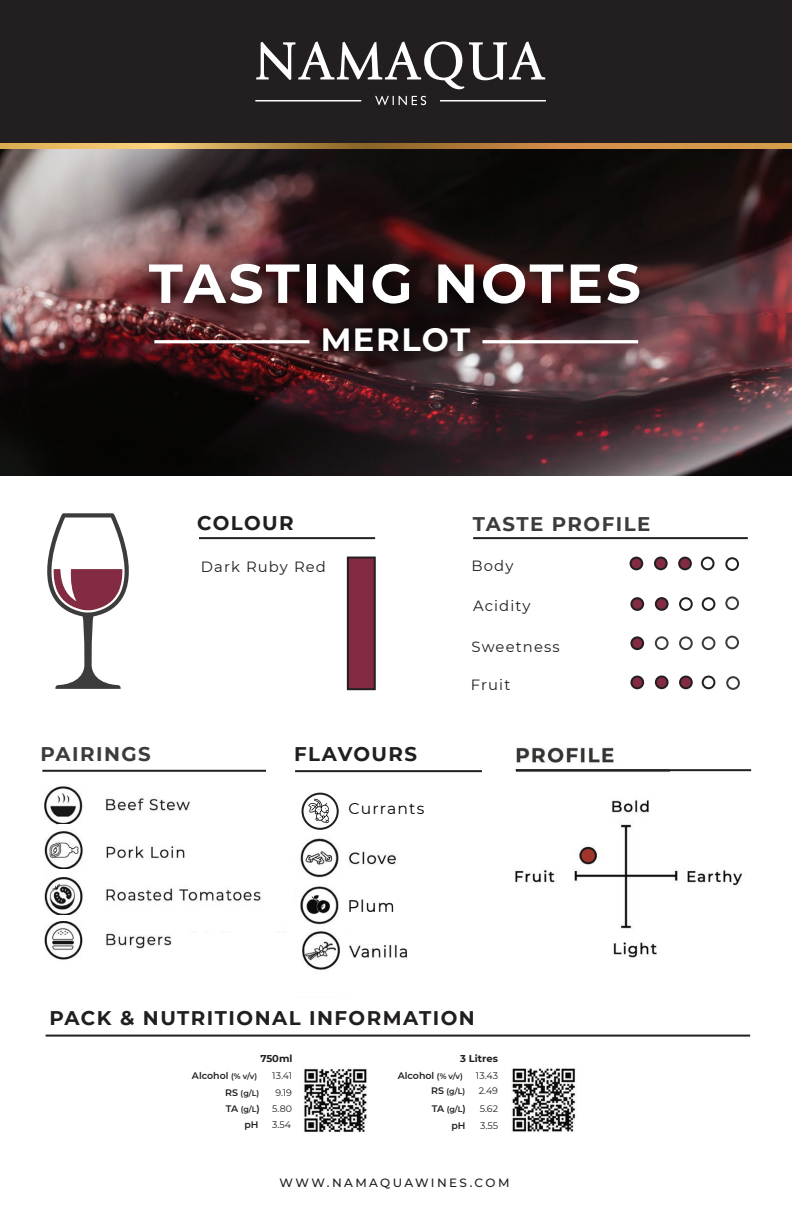
<style>
.page{position:relative;width:792px;height:1224px;background:#fff}
.page>*{position:absolute;margin:0;border:0;box-sizing:border-box;transform-origin:0 0}
.t1{font:700 55px "Montserrat";letter-spacing:.05em;color:#fff}
.t2{font:700 32.2px "Montserrat";letter-spacing:.05em;color:#fff}
.t3{font:700 19.8px "Montserrat";letter-spacing:.075em;color:#211e1e}
.t4{font:700 19.8px "Montserrat";letter-spacing:.075em;color:#3c3c3c}
.t5{font:15.6px "Montserrat";letter-spacing:.075em;color:#050504}
.t6{font:14.8px "Montserrat";letter-spacing:.075em;color:#211e1e}
.t7{font:500 12px "Montserrat";letter-spacing:.2em;color:#211e1e}
.t8{font:700 10px "Montserrat";color:#211e1e}
.t9{font:9.4px "Montserrat";color:#211e1e}
.t10{font:600 9.4px "Montserrat";color:#211e1e}
.t11{font:600 7.8px "Montserrat";color:#211e1e}
.s1{font-size:7.8px}
.s2{font-size:9.4px}
</style>
<div class="page">
<img style="left:0;top:148px;width:792px;height:328px">
<div style="left:0;top:0;width:792px;height:145px;background:#231f20"></div>
<svg style="left:255px;top:96px;width:291px;height:9px"></svg>
<svg style="left:256px;top:41px;width:289px;height:48px"></svg>
<svg style="left:0;top:144px;width:792px;height:4px;background:#c9964c"></svg>
<img style="left:125px;top:236px;width:543px;height:110px">
<hr style="left:473px;top:537px;width:275px;height:2px;background:#231f20">
<svg style="left:47px;top:513px;width:82px;height:176px"></svg>
<div style="left:631px;top:558px;width:11px;height:11px;background:#822b42;border-radius:50%"></div>
<div style="left:630px;top:557px;width:13px;height:13px;border:2px solid #231f20;border-radius:50%"></div>
<div style="left:655px;top:558px;width:12px;height:11px;background:#822b42;border-radius:50%"></div>
<div style="left:654px;top:557px;width:14px;height:13px;border:2px solid #231f20;border-radius:50%"></div>
<div style="left:679px;top:558px;width:12px;height:11px;background:#822b42;border-radius:50%"></div>
<div style="left:678px;top:557px;width:14px;height:13px;border:2px solid #231f20;border-radius:50%"></div>
<div style="left:701px;top:557px;width:14px;height:13px;border:2px solid #231f20;border-radius:50%"></div>
<div style="left:631px;top:598px;width:12px;height:12px;background:#822b42;border-radius:50%"></div>
<div style="left:630px;top:597px;width:14px;height:14px;border:2px solid #231f20;border-radius:50%"></div>
<div style="left:656px;top:598px;width:12px;height:12px;background:#822b42;border-radius:50%"></div>
<div style="left:655px;top:597px;width:14px;height:14px;border:2px solid #231f20;border-radius:50%"></div>
<div style="left:679px;top:597px;width:14px;height:14px;border:2px solid #231f20;border-radius:50%"></div>
<div style="left:702px;top:597px;width:13px;height:14px;border:2px solid #231f20;border-radius:50%"></div>
<div style="left:631px;top:637px;width:12px;height:12px;background:#822b42;border-radius:50%"></div>
<div style="left:630px;top:636px;width:14px;height:14px;border:2px solid #231f20;border-radius:50%"></div>
<div style="left:655px;top:636px;width:14px;height:14px;border:2px solid #3c3c3c;border-radius:50%"></div>
<div style="left:679px;top:636px;width:14px;height:14px;border:2px solid #3c3c3c;border-radius:50%"></div>
<div style="left:702px;top:636px;width:13px;height:14px;border:2px solid #3c3c3c;border-radius:50%"></div>
<div style="left:631px;top:677px;width:12px;height:11px;background:#822b42;border-radius:50%"></div>
<div style="left:630px;top:676px;width:14px;height:13px;border:2px solid #231f20;border-radius:50%"></div>
<div style="left:656px;top:676px;width:12px;height:12px;background:#822b42;border-radius:50%"></div>
<div style="left:655px;top:675px;width:14px;height:14px;border:2px solid #231f20;border-radius:50%"></div>
<div style="left:680px;top:677px;width:12px;height:11px;background:#822b42;border-radius:50%"></div>
<div style="left:679px;top:676px;width:14px;height:13px;border:2px solid #231f20;border-radius:50%"></div>
<div style="left:702px;top:676px;width:13px;height:13px;border:2px solid #231f20;border-radius:50%"></div>
<div style="left:726px;top:676px;width:14px;height:14px;border:2px solid #3c3c3c;border-radius:50%"></div>
<div style="left:725px;top:636px;width:14px;height:13px;border:2px solid #3c3c3c;border-radius:50%"></div>
<div style="left:725px;top:596px;width:14px;height:14px;border:2px solid #3c3c3c;border-radius:50%"></div>
<div style="left:725px;top:557px;width:14px;height:14px;border:2px solid #231f20;border-radius:50%"></div>
<hr style="left:199px;top:537px;width:176px;height:2px;background:#231f20">
<div style="left:347px;top:557px;width:29px;height:133px;background:#822b42;border:2px solid #231f20"></div>
<img style="left:303px;top:307px;width:186px;height:70px">
<img style="left:304px;top:1068px;width:63px;height:64px">
<img style="left:512px;top:1068px;width:64px;height:64px">
<hr style="left:46px;top:1035px;width:704px;height:2px;background:#231f20">
<img style="left:349px;top:851px;width:47px;height:14px">
<hr style="left:42px;top:770px;width:224px;height:2px;background:#231f20">
<img style="left:515px;top:800px;width:228px;height:158px">
<img style="left:516px;top:747px;width:155px;height:25px">
<img style="left:45px;top:786px;width:145px;height:39px">
<img style="left:44px;top:831px;width:141px;height:38px">
<img style="left:44px;top:877px;width:217px;height:38px">
<img style="left:44px;top:921px;width:128px;height:39px">
<div style="left:302px;top:793px;width:37px;height:37px;border:2px solid #211e1e;border-radius:50%"></div>
<svg style="left:308px;top:799px;width:21px;height:24px"></svg>
<img style="left:300px;top:838px;width:39px;height:40px">
<img style="left:300px;top:886px;width:39px;height:39px">
<hr style="left:295px;top:770px;width:187px;height:2px;background:#231f20">
<img style="left:302px;top:931px;width:39px;height:39px">
<hr style="left:516px;top:769px;width:235px;height:2px;background:#231f20">
<img style="left:349px;top:944px;width:59px;height:15px">
<img style="left:349px;top:899px;width:44px;height:13px">
<hr style="left:59px;top:824px;width:17px;height:4px;background:#fff">
<h1 class="t1" style="left:149px;top:244px;width:494px">TASTING NOTES</h1>
<h2 class="t2" style="left:321px;top:316px;width:151px">MERLOT</h2>
<p class="t3" style="left:197px;top:509px;width:98px">COLOUR</p>
<p class="t6" style="left:201px;top:556px;width:127px">Dark Ruby Red</p>
<p class="t4" style="left:41px;top:740px;width:112px">PAIRINGS</p>
<p class="t3" style="left:294px;top:740px;width:125px">FLAVOURS</p>
<p class="t5" style="left:349px;top:797px;width:77px">Currants</p>
<p class="t4" style="left:473px;top:510px;width:179px">TASTE PROFILE</p>
<p class="t6" style="left:472px;top:556px;width:43px">Body</p>
<p class="t6" style="left:473px;top:596px;width:59px">Acidity</p>
<p class="t6" style="left:472px;top:636px;width:90px">Sweetness</p>
<p class="t6" style="left:471px;top:675px;width:41px">Fruit</p>
<p class="t3" style="left:49px;top:1004px;width:427px">PACK &amp; NUTRITIONAL INFORMATION</p>
<p class="t8" style="left:260px;top:1051px;width:34px">750ml</p>
<p class="t10" style="left:192px;top:1069px;width:67px">Alcohol <span class="s1">(% v/v)</span></p>
<p class="t9" style="left:272px;top:1069px;width:22px">13.41</p>
<p class="t11" style="left:225px;top:1087px;width:36px"><span class="s2">RS</span> (g/L)</p>
<p class="t9" style="left:275px;top:1086px;width:18px">9.19</p>
<p class="t11" style="left:226px;top:1103px;width:36px"><span class="s2">TA</span> (g/L<span class="s2">)</span></p>
<p class="t9" style="left:272px;top:1102px;width:21px">5.80</p>
<p class="t10" style="left:244px;top:1118px;width:16px">pH</p>
<p class="t9" style="left:272px;top:1118px;width:20px">3.54</p>
<p class="t8" style="left:460px;top:1051px;width:39px">3 Litres</p>
<p class="t10" style="left:398px;top:1069px;width:67px">Alcohol <span class="s1">(% v/v)</span></p>
<p class="t9" style="left:476px;top:1069px;width:24px">13.43</p>
<p class="t11" style="left:431px;top:1086px;width:36px"><span class="s2">RS</span> (g/L)</p>
<p class="t9" style="left:479px;top:1085px;width:21px">2.49</p>
<p class="t11" style="left:432px;top:1103px;width:36px"><span class="s2">TA</span> (g/L<span class="s2">)</span></p>
<p class="t9" style="left:480px;top:1102px;width:20px">5.62</p>
<p class="t10" style="left:451px;top:1119px;width:16px">pH</p>
<p class="t9" style="left:480px;top:1119px;width:19px">3.55</p>
<p class="t7" style="left:280px;top:1175px;width:231px">WWW.NAMAQUAWINES.COM</p>
</div>
